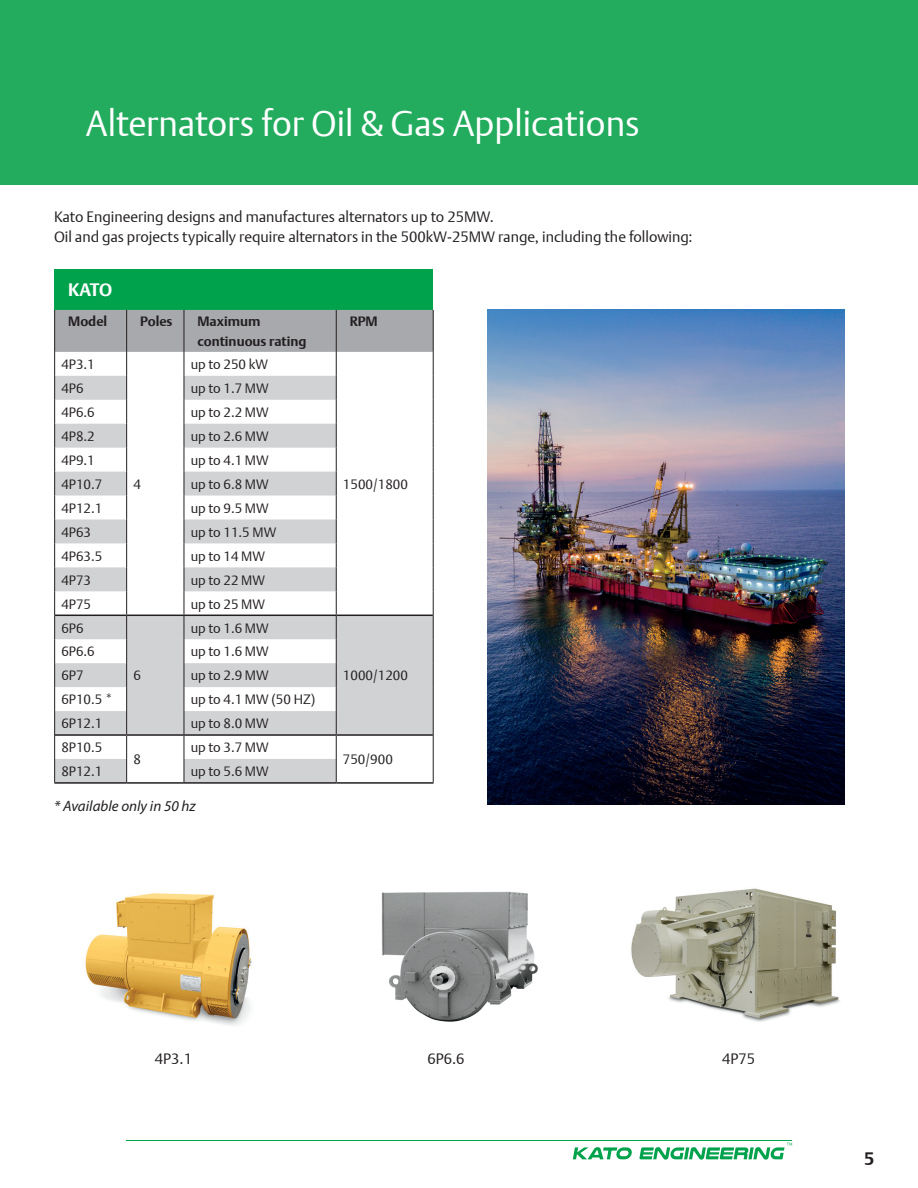
<style>
.page{position:relative;width:918px;height:1188px;background:#fff}
.page>*{position:absolute;margin:0;border:0;box-sizing:border-box;transform-origin:0 0}
.t1{font:36px "DTL Argo T Light";color:#fff}
.t2{font:700 18px "DTL Argo T";color:#fff}
.t3{font:700 18px "DTL Argo T";color:#231f20}
.t4{font:15px/19.5px "DTL Argo T Light";color:#231f20}
.t5{font:italic 15px "Myriad Pro";color:#231f20}
.t6{font:13.5px "DTL Argo T Light";color:#231f20}
.t7{font:700 13.5px/19.5px "DTL Argo T";color:#231f20}
</style>
<div class="page">
<hr style="left:126px;top:1140px;width:666px;height:1px;background:#00a24b">
<svg style="left:573px;top:1147px;width:59px;height:12px"></svg>
<svg style="left:639px;top:1143px;width:153px;height:17px"></svg>
<div style="left:0;top:0;width:918px;height:185px;background:#23ac5e"></div>
<img style="left:381px;top:891px;width:157px;height:131px">
<img style="left:85px;top:893px;width:167px;height:133px">
<div style="left:55px;top:269px;width:378px;height:41px;background:#00a24b"></div>
<hr style="left:127px;top:782px;width:57px;height:2px;background:#231f20">
<hr style="left:336px;top:782px;width:98px;height:2px;background:#231f20">
<hr style="left:54px;top:782px;width:73px;height:2px;background:#231f20">
<hr style="left:184px;top:782px;width:152px;height:2px;background:#231f20">
<svg style="left:54px;top:310px;width:380px;height:472px"></svg>
<img style="left:631px;top:888px;width:209px;height:134px">
<img style="left:487px;top:310px;width:357px;height:495px">
<h1 class="t1" style="left:86px;top:102px;width:555px">Alternators for Oil &amp; Gas Applications</h1>
<p class="t4" style="left:54px;top:207px;width:640px">Kato Engineering designs and manufactures alternators up to 25MW.<br>Oil and gas projects typically require alternators in the 500kW-25MW range, including the following:</p>
<h2 class="t2" style="left:68px;top:279px;width:46px">KATO</h2>
<p class="t7" style="left:68px;top:312px;width:41px">Model</p>
<p class="t7" style="left:140px;top:312px;width:34px">Poles</p>
<p class="t7" style="left:197px;top:312px;width:111px">Maximum continuous rating</p>
<p class="t7" style="left:350px;top:312px;width:29px">RPM</p>
<p class="t6" style="left:61px;top:356px;width:35px">4P3.1</p>
<p class="t6" style="left:191px;top:356px;width:79px">up to 250 kW</p>
<p class="t6" style="left:61px;top:380px;width:24px">4P6</p>
<p class="t6" style="left:191px;top:380px;width:80px">up to 1.7 MW</p>
<p class="t6" style="left:61px;top:404px;width:35px">4P6.6</p>
<p class="t6" style="left:191px;top:404px;width:80px">up to 2.2 MW</p>
<p class="t6" style="left:61px;top:428px;width:35px">4P8.2</p>
<p class="t6" style="left:191px;top:428px;width:80px">up to 2.6 MW</p>
<p class="t6" style="left:61px;top:452px;width:35px">4P9.1</p>
<p class="t6" style="left:191px;top:452px;width:80px">up to 4.1 MW</p>
<p class="t6" style="left:61px;top:476px;width:42px">4P10.7</p>
<p class="t6" style="left:191px;top:476px;width:80px">up to 6.8 MW</p>
<p class="t6" style="left:61px;top:500px;width:42px">4P12.1</p>
<p class="t6" style="left:191px;top:500px;width:80px">up to 9.5 MW</p>
<p class="t6" style="left:61px;top:524px;width:31px">4P63</p>
<p class="t6" style="left:191px;top:524px;width:87px">up to 11.5 MW</p>
<p class="t6" style="left:61px;top:548px;width:42px">4P63.5</p>
<p class="t6" style="left:191px;top:548px;width:76px">up to 14 MW</p>
<p class="t6" style="left:61px;top:572px;width:31px">4P73</p>
<p class="t6" style="left:191px;top:572px;width:76px">up to 22 MW</p>
<p class="t6" style="left:61px;top:596px;width:31px">4P75</p>
<p class="t6" style="left:191px;top:596px;width:76px">up to 25 MW</p>
<p class="t6" style="left:61px;top:620px;width:24px">6P6</p>
<p class="t6" style="left:133px;top:668px;width:9px">6</p>
<p class="t6" style="left:133px;top:476px;width:9px">4</p>
<p class="t6" style="left:191px;top:620px;width:80px">up to 1.6 MW</p>
<p class="t6" style="left:61px;top:644px;width:35px">6P6.6</p>
<p class="t6" style="left:191px;top:644px;width:80px">up to 1.6 MW</p>
<p class="t6" style="left:61px;top:668px;width:24px">6P7</p>
<p class="t6" style="left:191px;top:668px;width:80px">up to 2.9 MW</p>
<p class="t6" style="left:61px;top:692px;width:53px">6P10.5 *</p>
<p class="t6" style="left:191px;top:692px;width:126px">up to 4.1 MW (50 HZ)</p>
<p class="t6" style="left:61px;top:715px;width:42px">6P12.1</p>
<p class="t6" style="left:191px;top:715px;width:80px">up to 8.0 MW</p>
<p class="t6" style="left:61px;top:739px;width:42px">8P10.5</p>
<p class="t6" style="left:133px;top:751px;width:9px">8</p>
<p class="t6" style="left:191px;top:739px;width:80px">up to 3.7 MW</p>
<p class="t6" style="left:61px;top:763px;width:42px">8P12.1</p>
<p class="t6" style="left:191px;top:763px;width:80px">up to 5.6 MW</p>
<p class="t5" style="left:54px;top:796px;width:143px">* Available only in 50 hz</p>
<p class="t6" style="left:343px;top:476px;width:66px">1500/1800</p>
<p class="t6" style="left:343px;top:668px;width:66px">1000/1200</p>
<p class="t6" style="left:343px;top:751px;width:51px">750/900</p>
<p class="t4" style="left:155px;top:1048px;width:39px">4P3.1</p>
<p class="t4" style="left:427px;top:1048px;width:39px">6P6.6</p>
<p class="t4" style="left:722px;top:1048px;width:35px">4P75</p>
<h2 class="t3" style="left:864px;top:1148px;width:12px">5</h2>
</div>
